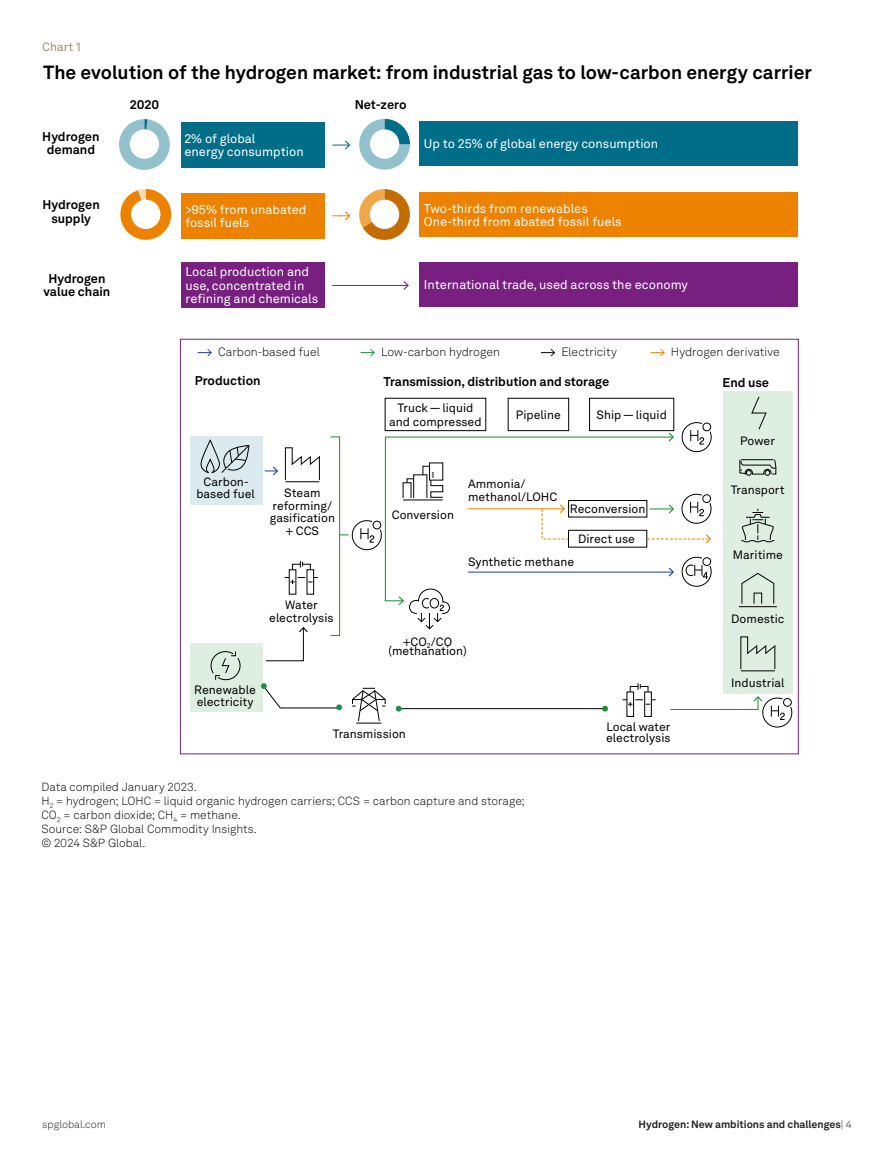
<style>
.page{position:relative;width:894px;height:1170px;background:#fff}
.page>*{position:absolute;margin:0;border:0;box-sizing:border-box;transform-origin:0 0}
.t1{font:700 18.9px "Akkurat LL";color:#000}
.t2{font:12.6px/12.6px "Akkurat LL";color:#fff}
.t3{font:700 12.6px/13.5px "Akkurat LL";color:#000;text-align:center}
.t4{font:12px/12.6px "Akkurat LL";color:#000;text-align:center}
.t5{font:300 12px "Akkurat LL";color:#000}
.figure_number{font:12px "Akkurat LL";color:#9e8d73}
.t6{font:300 11.7px/14.1px "Akkurat LL";color:#000}
.t7{font:700 10.5px "Akkurat LL";color:#231f20}
.t8{font:300 10.5px "Akkurat LL";color:#231f20}
.s1{font-weight:300}
</style>
<div class="page">
<div style="left:190px;top:643px;width:72px;height:69px;background:#deefe1"></div>
<svg style="left:332px;top:141px;width:18px;height:8px"></svg>
<div style="left:190px;top:436px;width:72px;height:69px;background:#dbeaee"></div>
<svg style="left:210px;top:651px;width:31px;height:30px"></svg>
<svg style="left:352px;top:688px;width:33px;height:36px"></svg>
<svg style="left:264px;top:466px;width:14px;height:9px"></svg>
<svg style="left:197px;top:349px;width:15px;height:7px"></svg>
<svg style="left:360px;top:349px;width:15px;height:7px"></svg>
<svg style="left:650px;top:349px;width:14px;height:7px"></svg>
<div style="left:330px;top:436px;width:10px;height:200px;border:1px solid #1b8d2f"></div>
<hr style="left:399px;top:708px;width:207px;height:1px;background:#000">
<svg style="left:602px;top:706px;width:5px;height:5px"></svg>
<svg style="left:339px;top:520px;width:43px;height:30px"></svg>
<svg style="left:670px;top:696px;width:122px;height:32px"></svg>
<svg style="left:395px;top:706px;width:6px;height:5px"></svg>
<svg style="left:200px;top:440px;width:50px;height:33px"></svg>
<svg style="left:284px;top:447px;width:36px;height:34px"></svg>
<hr style="left:285px;top:481px;width:34px;height:1px;background:#000">
<svg style="left:681px;top:556px;width:30px;height:31px"></svg>
<svg style="left:681px;top:422px;width:30px;height:30px"></svg>
<div style="left:644px;top:691px;width:7px;height:26px;border:1px solid #000"></div>
<svg style="left:622px;top:699px;width:33px;height:7px"></svg>
<svg style="left:629px;top:683px;width:19px;height:9px"></svg>
<div style="left:306px;top:569px;width:8px;height:25px;border:1px solid #000"></div>
<svg style="left:285px;top:577px;width:33px;height:7px"></svg>
<svg style="left:292px;top:561px;width:19px;height:9px"></svg>
<svg style="left:261px;top:683px;width:81px;height:27px"></svg>
<svg style="left:384px;top:436px;width:286px;height:166px"></svg>
<svg style="left:668px;top:433px;width:5px;height:8px"></svg>
<svg style="left:398px;top:588px;width:52px;height:42px"></svg>
<hr style="left:468px;top:508px;width:96px;height:1px;background:#ec8200">
<svg style="left:541px;top:493px;width:170px;height:50px"></svg>
<hr style="left:468px;top:571px;width:204px;height:1px;background:#1d3baa">
<svg style="left:668px;top:568px;width:6px;height:8px"></svg>
<div style="left:722px;top:391px;width:70px;height:302px;background:#deefe1"></div>
<svg style="left:740px;top:636px;width:35px;height:34px"></svg>
<hr style="left:740px;top:670px;width:34px;height:1px;background:#000">
<svg style="left:741px;top:509px;width:33px;height:33px"></svg>
<svg style="left:738px;top:573px;width:39px;height:34px"></svg>
<svg style="left:751px;top:396px;width:15px;height:34px"></svg>
<svg style="left:739px;top:459px;width:37px;height:16px"></svg>
<div style="left:384px;top:398px;width:102px;height:33px;border:1px solid #000"></div>
<div style="left:507px;top:398px;width:61px;height:33px;border:1px solid #000"></div>
<div style="left:589px;top:398px;width:85px;height:33px;border:1px solid #000"></div>
<div style="left:181px;top:262px;width:144px;height:46px;background:#782080"></div>
<div style="left:181px;top:122px;width:144px;height:46px;background:#006d89"></div>
<svg style="left:359px;top:119px;width:51px;height:51px"></svg>
<div style="left:370px;top:129px;width:29px;height:30px;background:#fff;border-radius:50%"></div>
<svg style="left:119px;top:119px;width:51px;height:51px"></svg>
<div style="left:130px;top:129px;width:29px;height:30px;background:#fff;border-radius:50%"></div>
<svg style="left:332px;top:189px;width:78px;height:51px"></svg>
<div style="left:369px;top:200px;width:30px;height:29px;background:#fff;border-radius:50%"></div>
<div style="left:181px;top:193px;width:144px;height:46px;background:#ec8200"></div>
<div style="left:419px;top:121px;width:379px;height:44px;background:#006d89"></div>
<div style="left:419px;top:193px;width:379px;height:44px;background:#ec8200"></div>
<svg style="left:120px;top:189px;width:51px;height:51px"></svg>
<div style="left:131px;top:200px;width:29px;height:29px;background:#fff;border-radius:50%"></div>
<div style="left:419px;top:262px;width:379px;height:44px;background:#782080"></div>
<div style="left:568px;top:530px;width:78px;height:17px;background:#fff"></div>
<div style="left:568px;top:530px;width:79px;height:17px;border:1px solid #000"></div>
<hr style="left:332px;top:285px;width:75px;height:1px;background:#782080">
<svg style="left:403px;top:281px;width:5px;height:9px"></svg>
<svg style="left:540px;top:349px;width:15px;height:7px"></svg>
<svg style="left:265px;top:627px;width:43px;height:34px"></svg>
<p class="figure_number" style="left:42px;top:38px;width:40px">Chart 1</p>
<p class="t1" style="left:43px;top:58px;width:770px">The evolution of the hydrogen market: from industrial gas to low-carbon energy carrier</p>
<p class="t3" style="left:42px;top:129px;width:59px">Hydrogen demand</p>
<p class="t3" style="left:43px;top:197px;width:59px">Hydrogen supply</p>
<p class="t3" style="left:43px;top:271px;width:68px">Hydrogen value chain</p>
<p class="t3" style="left:130px;top:97px;width:31px">2020</p>
<p class="t2" style="left:184px;top:132px;width:121px">2% of global<br>energy consumption</p>
<p class="t2" style="left:185px;top:203px;width:123px">&gt;95% from unabated fossil fuels</p>
<p class="t2" style="left:185px;top:264px;width:134px;line-height:13.5px">Local production and use, concentrated in refining and chemicals</p>
<p class="t3" style="left:354px;top:97px;width:53px">Net-zero</p>
<p class="t2" style="left:424px;top:137px;width:236px">Up to 25% of global energy consumption</p>
<p class="t2" style="left:424px;top:202px;width:199px">Two-thirds from renewables<br>One-third from abated fossil fuels</p>
<p class="t2" style="left:424px;top:277px;width:265px">International trade, used across the economy</p>
<p class="t5" style="left:218px;top:343px;width:103px">Carbon-based fuel</p>
<p class="t5" style="left:381px;top:343px;width:120px">Low-carbon hydrogen</p>
<p class="t5" style="left:670px;top:343px;width:110px">Hydrogen derivative</p>
<p class="t5" style="left:561px;top:343px;width:57px">Electricity</p>
<p class="t3" style="left:195px;top:373px;width:67px">Production</p>
<p class="t3" style="left:722px;top:375px;width:48px">End use</p>
<p class="t3" style="left:383px;top:374px;width:227px">Transmission, distribution and storage</p>
<p class="t4" style="left:389px;top:400px;width:94px;line-height:13.5px">Truck — liquid and compressed</p>
<p class="t4" style="left:515px;top:408px;width:46px">Pipeline</p>
<p class="t4" style="left:596px;top:408px;width:72px">Ship — liquid</p>
<p class="t4" style="left:196px;top:474px;width:60px">Carbon&shy;based fuel</p>
<p class="t4" style="left:194px;top:683px;width:63px;text-align:left">Renewable electricity</p>
<p class="t4" style="left:270px;top:486px;width:67px">Steam reforming/ gasification + CCS</p>
<p class="t4" style="left:269px;top:598px;width:66px">Water electrolysis</p>
<p class="t4" style="left:391px;top:507px;width:64px">Conversion</p>
<p class="t4" style="left:468px;top:477px;width:91px;text-align:left">Ammonia/ methanol/LOHC</p>
<p class="t4" style="left:569px;top:501px;width:77px">Reconversion</p>
<p class="t4" style="left:578px;top:532px;width:58px">Direct use</p>
<p class="t4" style="left:468px;top:555px;width:107px">Synthetic methane</p>
<p class="t4" style="left:388px;top:636px;width:80px;line-height:9.9px">+CO<sub>2</sub>/CO (methanation)</p>
<p class="t4" style="left:333px;top:727px;width:75px">Transmission</p>
<p class="t4" style="left:606px;top:721px;width:66px;line-height:10.8px;text-align:left">Local water electrolysis</p>
<p class="t4" style="left:740px;top:434px;width:36px">Power</p>
<p class="t4" style="left:730px;top:483px;width:55px">Transport</p>
<p class="t4" style="left:732px;top:548px;width:52px">Maritime</p>
<p class="t4" style="left:731px;top:612px;width:55px">Domestic</p>
<p class="t4" style="left:731px;top:675px;width:55px">Industrial</p>
<p class="t6" style="left:41px;top:780px;width:484px">Data compiled January 2023.<br>H<sub>2</sub> = hydrogen; LOHC = liquid organic hydrogen carriers; CCS = carbon capture and storage; CO<sub>2</sub> = carbon dioxide; CH<sub>4</sub> = methane.<br>Source: S&amp;P Global Commodity Insights.<br>© 2024 S&amp;P Global.</p>
<p class="t8" style="left:42px;top:1116px;width:65px">spglobal.com</p>
<p class="t7" style="left:638px;top:1116px;width:215px">Hydrogen: New ambitions and challenges<span class="s1">| 4</span></p>
</div>
